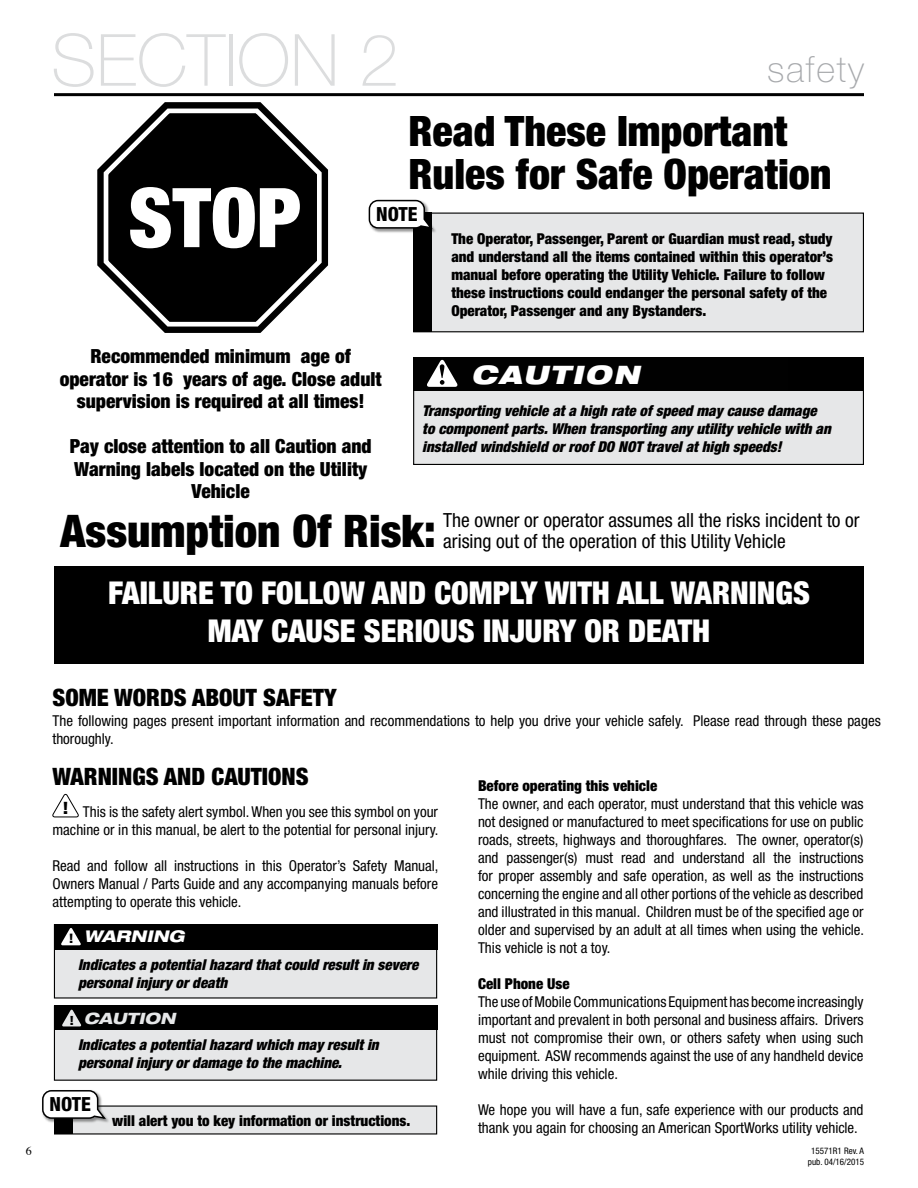
<style>
.page{position:relative;width:918px;height:1188px;background:#fff}
.page>*{position:absolute;margin:0;border:0;box-sizing:border-box;transform-origin:0 0}
.t1{font:100 72px "Helvetica Neue";color:#dcddde}
.t2{font:900 condensed 45px "Helvetica Neue";color:#000}
.t3{font:900 condensed 42px/43.5px "Helvetica Neue";color:#000}
.t4{font:100 36px "Helvetica Neue";letter-spacing:.05em;color:#a7a9ac}
.t5{font:900 condensed 31.5px/37.8px "Helvetica Neue";color:#fff;text-align:center}
.t6{font:italic 900 expanded 25.5px "Helvetica Neue";letter-spacing:.075em;color:#fff}
.t7{font:900 condensed 24px "Helvetica Neue";color:#000}
.t8{font:900 condensed 19.5px/22.5px "Helvetica Neue";color:#000;text-align:center}
.t9{font:condensed 19.5px/21px "Helvetica Neue";color:#000}
.t10{font:800 condensed 19.5px "Helvetica Neue";color:#000}
.t11{font:700 expanded 17.1px "Helvetica Neue";color:#000}
.t12{font:italic 800 expanded 16.2px "Helvetica Neue";color:#fff}
.t13{font:italic 800 expanded 15.6px "Helvetica Neue";color:#e6e7e8}
.t14{font:condensed 15px/18px "Helvetica Neue";color:#000;text-align:justify}
.t15{font:900 condensed 15px/18px "Helvetica Neue";color:#000}
.t16{font:italic 900 condensed 15px/18px "Helvetica Neue";color:#000}
.t17{font:12px "Times";color:#000}
.t18{font:condensed 9px "Helvetica Neue";color:#000}
.s1{font-weight:700;font-style:normal;font-size:13.05px;color:#000}
.s2{font-weight:700;font-style:normal;font-size:12.75px;color:#000}
</style>
<div class="page">
<div style="left:54px;top:566px;width:810px;height:98px;background:#000"></div>
<svg style="left:97px;top:102px;width:231px;height:231px"></svg>
<svg style="left:101px;top:106px;width:223px;height:225px"></svg>
<svg style="left:130px;top:187px;width:170px;height:61px"></svg>
<hr style="left:54px;top:93px;width:810px;height:3px;background:#000">
<div style="left:414px;top:213px;width:449px;height:119px;background:#e6e7e8"></div>
<div style="left:413px;top:213px;width:451px;height:119px;border:1px solid #000"></div>
<div style="left:413px;top:213px;width:19px;height:119px;background:#000"></div>
<svg style="left:52px;top:793px;width:27px;height:25px"></svg>
<img style="left:373px;top:212px;width:64px;height:21px">
<svg style="left:368px;top:199px;width:65px;height:31px"></svg>
<div style="left:414px;top:375px;width:449px;height:89px;background:#e6e7e8"></div>
<div style="left:413px;top:374px;width:451px;height:91px;border:1px solid #000"></div>
<div style="left:413px;top:357px;width:376px;height:34px;background:#010101"></div>
<svg style="left:427px;top:359px;width:31px;height:28px"></svg>
<div style="left:788px;top:357px;width:76px;height:34px;background:#000"></div>
<div style="left:54px;top:925px;width:383px;height:73px;background:#e6e7e8"></div>
<div style="left:54px;top:1006px;width:383px;height:74px;background:#e6e7e8"></div>
<div style="left:55px;top:1106px;width:382px;height:28px;background:#e6e7e8"></div>
<div style="left:54px;top:1106px;width:19px;height:28px;background:#000"></div>
<div style="left:54px;top:924px;width:383px;height:26px;background:#000"></div>
<div style="left:54px;top:1006px;width:383px;height:24px;background:#000"></div>
<svg style="left:61px;top:928px;width:20px;height:17px"></svg>
<svg style="left:62px;top:1009px;width:20px;height:17px"></svg>
<img style="left:46px;top:1105px;width:65px;height:18px">
<svg style="left:42px;top:1090px;width:64px;height:30px"></svg>
<p class="t17" style="left:26px;top:1140px;width:7px">6</p>
<h1 class="t1" style="left:51px;top:19px;width:350px">SECTION 2</h1>
<h3 class="t4" style="left:767px;top:49px;width:98px">safety</h3>
<h3 class="t3" style="left:408px;top:108px;width:425px">Read These Important<br>Rules for Safe Operation</h3>
<h3 class="t10" style="left:376px;top:202px;width:43px">NOTE</h3>
<p class="t15" style="left:451px;top:229px;width:383px">The Operator, Passenger, Parent or Guardian must read, study and understand all the items contained within this operator’s manual before operating the Utility Vehicle. Failure to follow these instructions could endanger the personal safety of the Operator, Passenger and any Bystanders.</p>
<h3 class="t8" style="left:60px;top:345px;width:323px">Recommended minimum age of operator is 16 years of age. Close adult supervision is required at all times!</h3>
<h3 class="t8" style="left:70px;top:435px;width:304px">Pay close attention to all Caution and<br>Warning labels located on the Utility<br>Vehicle</h3>
<h3 class="t6" style="left:471px;top:358px;width:170px">CAUTION</h3>
<p class="t16" style="left:422px;top:402px;width:410px">Transporting vehicle at a high rate of speed may cause damage to component parts. When transporting any utility vehicle with an installed windshield or roof DO NOT travel at high speeds!</p>
<h2 class="t2" style="left:61px;top:503px;width:377px">Assumption Of Risk:</h2>
<h3 class="t9" style="left:443px;top:510px;width:418px">The owner or operator assumes all the risks incident to or arising out of the operation of this Utility Vehicle</h3>
<h3 class="t5" style="left:108px;top:574px;width:703px">FAILURE TO FOLLOW AND COMPLY WITH ALL WARNINGS<br>MAY CAUSE SERIOUS INJURY OR DEATH</h3>
<h3 class="t7" style="left:52px;top:683px;width:286px">SOME WORDS ABOUT SAFETY</h3>
<p class="t14" style="left:52px;top:711px;width:830px">The following pages present important information and recommendations to help you drive your vehicle safely. Please read through these pages thoroughly.</p>
<h3 class="t7" style="left:52px;top:762px;width:258px">WARNINGS AND CAUTIONS</h3>
<p class="t11" style="left:63px;top:798px;width:8px">!</p>
<p class="t14" style="left:52px;top:803px;width:388px;text-align:right">This is the safety alert symbol. When you see this symbol on your machine or in this manual, be alert to the potential for personal injury.</p>
<p class="t14" style="left:52px;top:857px;width:388px">Read and follow all instructions in this Operator’s Safety Manual, Owners Manual / Parts Guide and any accompanying manuals before attempting to operate this vehicle.</p>
<p class="t12" style="left:69px;top:926px;width:118px"><span class="s1">!</span> WARNING</p>
<p class="t16" style="left:78px;top:955px;width:342px">Indicates a potential hazard that could result in severe personal injury or death</p>
<p class="t13" style="left:69px;top:1008px;width:108px"><span class="s2">!</span> CAUTION</p>
<p class="t16" style="left:78px;top:1035px;width:302px">Indicates a potential hazard which may result in personal injury or damage to the machine.</p>
<h3 class="t10" style="left:50px;top:1092px;width:43px">NOTE</h3>
<p class="t15" style="left:112px;top:1112px;width:300px">will alert you to key information or instructions.</p>
<p class="t15" style="left:478px;top:777px;width:181px">Before operating this vehicle</p>
<p class="t14" style="left:478px;top:795px;width:388px">The owner, and each operator, must understand that this vehicle was not designed or manufactured to meet specifications for use on public roads, streets, highways and thoroughfares. The owner, operator(s) and passenger(s) must read and understand all the instructions for proper assembly and safe operation, as well as the instructions concerning the engine and all other portions of the vehicle as described and illustrated in this manual. Children must be of the specified age or older and supervised by an adult at all times when using the vehicle.<br>This vehicle is not a toy.</p>
<p class="t15" style="left:478px;top:975px;width:93px">Cell Phone Use</p>
<p class="t14" style="left:478px;top:993px;width:387px">The use of Mobile Communications Equipment has become increasingly important and prevalent in both personal and business affairs. Drivers must not compromise their own, or others safety when using such equipment. ASW recommends against the use of any handheld device while driving this vehicle.</p>
<p class="t14" style="left:478px;top:1101px;width:387px">We hope you will have a fun, safe experience with our products and thank you again for choosing an American SportWorks utility vehicle.</p>
<p class="t18" style="left:811px;top:1145px;width:54px">15571R1 Rev. A</p>
<p class="t18" style="left:808px;top:1157px;width:58px">pub. 04/16/2015</p>
</div>
